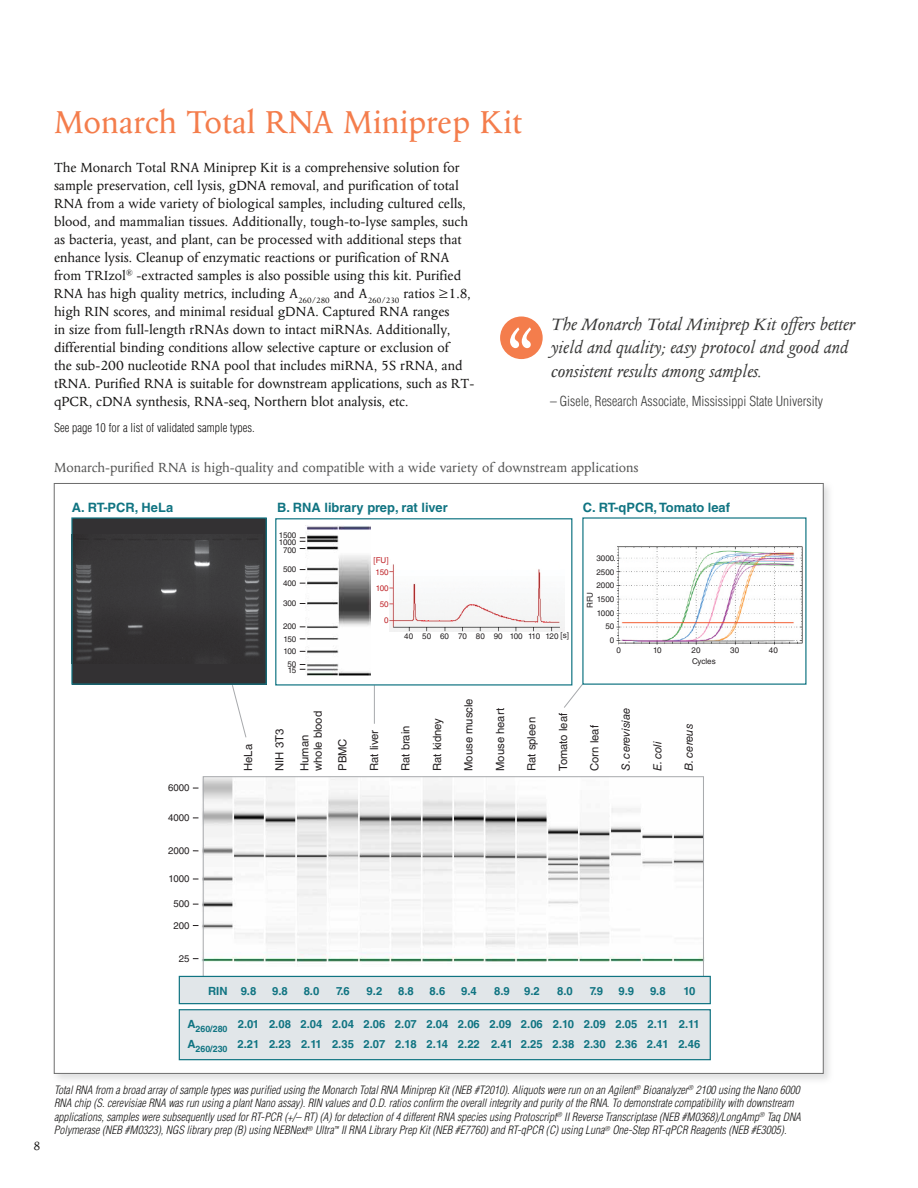
<style>
.page{position:relative;width:918px;height:1188px;background:#fff}
.page>*{position:absolute;margin:0;border:0;box-sizing:border-box;transform-origin:0 0}
.t1{font:36px "Columbus MT Pro";color:#f47d4c}
.t2{font:italic 19.5px/23.2px "Columbus MT Pro";color:#3a3a39}
.t3{font:15px/18px "Columbus MT Pro";color:#181716}
.t4{font:15px "Columbus MT Pro";color:#565655}
.t5{font:300 condensed 13.5px "Helvetica LT Std";color:#3a3a39}
.t6{font:13.5px "Columbus MT Pro";color:#181716}
.t7{font:700 12.9px "Helvetica LT Std";color:#107482}
.t8{font:300 condensed 12px "Helvetica LT Std";color:#181716}
.t9{font:italic 300 condensed 11.25px/13.5px "Helvetica LT Std";color:#181716}
.t10{font:700 11.25px/20.1px "Helvetica LT Std";color:#107482}
.t11{font:11.25px/13.2px "Helvetica LT Std";color:#231f20}
.t12{font:italic 11.25px "Helvetica LT Std";color:#231f20}
.t13{font:9.6px "Helvetica LT Std";color:#231f20}
.t14{font:8.1px/13.6px "Helvetica LT Std";color:#231f20;text-align:center}
.t15{font:8.1px/16.2px "Helvetica LT Std";color:#be2126;text-align:right}
</style>
<div class="page">
<div style="left:52px;top:481px;width:782px;height:604px;background:#b1b2b3;opacity:.4"></div>
<div style="left:54px;top:483px;width:769px;height:591px;background:#fff;border:1px solid #6e6e6e"></div>
<svg style="left:232px;top:685px;width:15px;height:53px"></svg>
<svg style="left:564px;top:683px;width:19px;height:25px"></svg>
<hr style="left:374px;top:685px;width:1px;height:39px;background:#a7a9ac">
<div style="left:72px;top:518px;width:194px;height:166px;background:#333133"></div>
<img style="left:76px;top:535px;width:187px;height:126px">
<div style="left:71px;top:517px;width:196px;height:168px;border:1px solid #107482"></div>
<img style="left:202px;top:776px;width:503px;height:191px">
<div style="left:203px;top:777px;width:501px;height:200px;border:1px solid #a7a9ac"></div>
<div style="left:179px;top:976px;width:531px;height:28px;background:#e1e6e9"></div>
<div style="left:179px;top:976px;width:532px;height:28px;border:1px solid #107482"></div>
<div style="left:179px;top:1010px;width:531px;height:50px;background:#e1e6e9"></div>
<div style="left:179px;top:1009px;width:532px;height:51px;border:1px solid #107482"></div>
<div style="left:276px;top:519px;width:296px;height:166px;background:#fff"></div>
<div style="left:275px;top:518px;width:297px;height:168px;border:1px solid #107482"></div>
<img style="left:389px;top:564px;width:176px;height:67px">
<img style="left:306px;top:526px;width:64px;height:149px">
<svg style="left:300px;top:537px;width:5px;height:5px"></svg>
<svg style="left:300px;top:664px;width:5px;height:6px"></svg>
<img style="left:616px;top:546px;width:187px;height:99px">
<div style="left:500px;top:316px;width:43px;height:43px;background:#f47d4c;border-radius:50%"></div>
<svg style="left:510px;top:327px;width:21px;height:21px"></svg>
<p class="t6" style="left:33px;top:1139px;width:9px">8</p>
<h1 class="t1" style="left:54px;top:103px;width:470px">Monarch Total RNA Miniprep Kit</h1>
<p class="t3" style="left:54px;top:159px;width:422px">The Monarch Total RNA Miniprep Kit is a comprehensive solution for sample preservation, cell lysis, gDNA removal, and purification of total RNA from a wide variety of biological samples, including cultured cells, blood, and mammalian tissues. Additionally, tough-to-lyse samples, such as bacteria, yeast, and plant, can be processed with additional steps that enhance lysis. Cleanup of enzymatic reactions or purification of RNA from TRIzol<sup>®</sup> -extracted samples is also possible using this kit. Purified RNA has high quality metrics, including A<sub>260/280</sub> and A<sub>260/230</sub> ratios ≥1.8, high RIN scores, and minimal residual gDNA. Captured RNA ranges<br>in size from full-length rRNAs down to intact miRNAs. Additionally, differential binding conditions allow selective capture or exclusion of<br>the sub-200 nucleotide RNA pool that includes miRNA, 5S rRNA, and tRNA. Purified RNA is suitable for downstream applications, such as RT&shy;qPCR, cDNA synthesis, RNA-seq, Northern blot analysis, etc.</p>
<p class="t8" style="left:54px;top:421px;width:202px">See page 10 for a list of validated sample types.</p>
<h2 class="t2" style="left:550px;top:313px;width:306px">The Monarch Total Miniprep Kit offers better yield and quality; easy protocol and good and consistent results among samples.</h2>
<p class="t5" style="left:550px;top:393px;width:274px">– Gisele, Research Associate, Mississippi State University</p>
<p class="t4" style="left:54px;top:460px;width:586px">Monarch-purified RNA is high-quality and compatible with a wide variety of downstream applications</p>
<p class="t7" style="left:72px;top:500px;width:103px">A. RT-PCR, HeLa</p>
<p class="t7" style="left:277px;top:500px;width:172px">B. RNA library prep, rat liver</p>
<p class="t7" style="left:583px;top:500px;width:149px">C. RT-qPCR, Tomato leaf</p>
<p class="t13" style="left:168px;top:782px;width:23px">6000</p>
<p class="t13" style="left:168px;top:812px;width:23px">4000</p>
<p class="t13" style="left:168px;top:845px;width:23px;rotate:1deg">2000</p>
<p class="t13" style="left:169px;top:873px;width:22px">1000</p>
<p class="t13" style="left:173px;top:898px;width:18px">500</p>
<p class="t13" style="left:173px;top:920px;width:18px">200</p>
<p class="t13" style="left:179px;top:953px;width:12px">25</p>
<p class="t11" style="left:242px;top:771px;width:28px;rotate:-90deg">HeLa</p>
<p class="t14" style="left:279px;top:529px;width:19px">1500</p>
<p class="t14" style="left:279px;top:538px;width:19px;line-height:7.9px">1000<br>700</p>
<p class="t14" style="left:283px;top:562px;width:15px;line-height:14.2px;text-align:left">500<br>400</p>
<p class="t14" style="left:283px;top:596px;width:15px">300</p>
<p class="t14" style="left:283px;top:620px;width:15px;line-height:12.5px">200<br>150<br>100<br>50</p>
<p class="t14" style="left:288px;top:664px;width:10px">15</p>
<p class="t11" style="left:273px;top:771px;width:43px;rotate:-90deg">NIH 3T3</p>
<p class="t11" style="left:298px;top:771px;width:61px;rotate:-90deg">Human whole blood</p>
<p class="t15" style="left:373px;top:552px;width:17px">[FU]</p>
<p class="t15" style="left:376px;top:580px;width:14px">100<br>50<br>0</p>
<p class="t15" style="left:376px;top:564px;width:15px">150</p>
<p class="t14" style="left:404px;top:629px;width:166px">40 50 60 70 80 90 100 110 120 [s]</p>
<p class="t11" style="left:336px;top:771px;width:34px;rotate:-90deg">PBMC</p>
<p class="t11" style="left:368px;top:771px;width:42px;rotate:-90deg">Rat liver</p>
<p class="t11" style="left:399px;top:771px;width:47px;rotate:-90deg">Rat brain</p>
<p class="t11" style="left:430px;top:771px;width:54px;rotate:-90deg">Rat kidney</p>
<p class="t11" style="left:462px;top:771px;width:74px;rotate:-90deg">Mouse muscle</p>
<p class="t11" style="left:493px;top:771px;width:65px;rotate:-90deg">Mouse heart</p>
<p class="t11" style="left:525px;top:771px;width:55px;rotate:-90deg">Rat spleen</p>
<p class="t11" style="left:556px;top:771px;width:59px;rotate:-90deg">Tomato leaf</p>
<p class="t14" style="left:596px;top:551px;width:19px">3000</p>
<p class="t14" style="left:596px;top:565px;width:19px;text-align:right">2500<br>2000<br>1500<br>1000<br>50<br>0</p>
<p class="t14" style="left:583px;top:608px;width:18px;rotate:-90deg">RFU</p>
<p class="t11" style="left:588px;top:771px;width:47px;rotate:-90deg">Corn leaf</p>
<p class="t14" style="left:616px;top:644px;width:6px">0</p>
<p class="t14" style="left:653px;top:644px;width:10px">10</p>
<p class="t14" style="left:692px;top:645px;width:26px;line-height:11.2px;text-align:left">20<br>Cycles</p>
<p class="t14" style="left:730px;top:644px;width:10px">30</p>
<p class="t14" style="left:769px;top:644px;width:10px">40</p>
<p class="t12" style="left:620px;top:771px;width:65px;rotate:-90deg">S. cerevisiae</p>
<p class="t12" style="left:651px;top:771px;width:31px;rotate:-90deg">E. coli</p>
<p class="t12" style="left:682px;top:771px;width:49px;rotate:-90deg">B. cereus</p>
<p class="t10" style="left:208px;top:981px;width:50px">RIN 9.8</p>
<p class="t10" style="left:272px;top:981px;width:17px">9.8</p>
<p class="t10" style="left:304px;top:981px;width:17px">8.0</p>
<p class="t10" style="left:336px;top:981px;width:15px">7.6</p>
<p class="t10" style="left:367px;top:981px;width:17px">9.2</p>
<p class="t10" style="left:398px;top:981px;width:17px">8.8</p>
<p class="t10" style="left:430px;top:981px;width:17px">8.6</p>
<p class="t10" style="left:461px;top:981px;width:17px">9.4</p>
<p class="t10" style="left:494px;top:981px;width:17px">8.9</p>
<p class="t10" style="left:524px;top:981px;width:17px">9.2</p>
<p class="t10" style="left:557px;top:981px;width:17px">8.0</p>
<p class="t10" style="left:590px;top:981px;width:15px">7.9</p>
<p class="t10" style="left:619px;top:981px;width:17px">9.9</p>
<p class="t10" style="left:650px;top:981px;width:17px">9.8</p>
<p class="t10" style="left:683px;top:981px;width:13px">10</p>
<p class="t10" style="left:187px;top:1014px;width:514px">A<sub>260/280</sub> 2.01 2.08 2.04 2.04 2.06 2.07 2.04 2.06 2.09 2.06 2.10 2.09 2.05 2.11 2.11<br>A<sub>260/230</sub> 2.21 2.23 2.11 2.35 2.07 2.18 2.14 2.22 2.41 2.25 2.38 2.30 2.36 2.41 2.46</p>
<p class="t9" style="left:54px;top:1083px;width:748px">Total RNA from a broad array of sample types was purified using the Monarch Total RNA Miniprep Kit (NEB #T2010). Aliquots were run on an Agilent<sup>®</sup> Bioanalyzer<sup>®</sup> 2100 using the Nano 6000<br>RNA chip (S. cerevisiae RNA was run using a plant Nano assay). RIN values and O.D. ratios confirm the overall integrity and purity of the RNA. To demonstrate compatibility with downstream applications, samples were subsequently used for RT-PCR (+/– RT) (A) for detection of 4 different RNA species using Protoscript<sup>®</sup> II Reverse Transcriptase (NEB #M0368)/LongAmp<sup>®</sup> Taq DNA Polymerase (NEB #M0323), NGS library prep (B) using NEBNext<sup>®</sup> Ultra<sup>™</sup> II RNA Library Prep Kit (NEB #E7760) and RT-qPCR (C) using Luna<sup>®</sup> One-Step RT-qPCR Reagents (NEB #E3005).</p>
</div>
